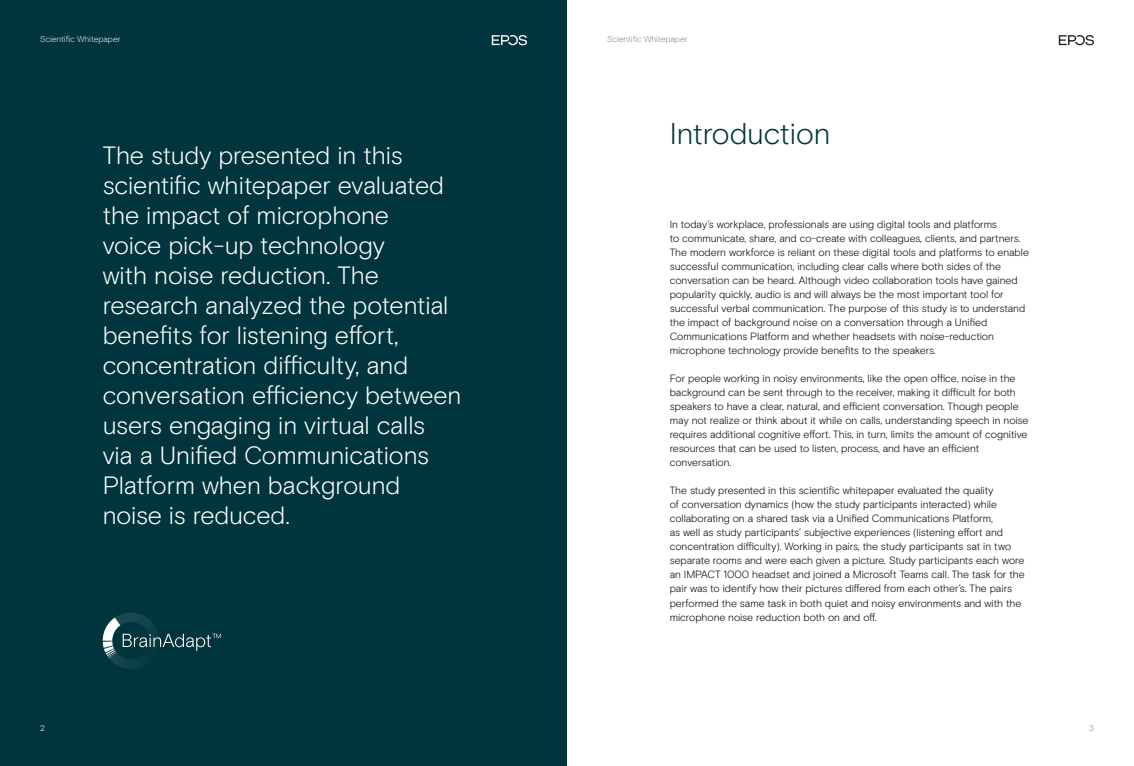
<style>
.page{position:relative;width:1134px;height:766px;background:#fff}
.page>*{position:absolute;margin:0;border:0;box-sizing:border-box;transform-origin:0 0}
.t1{font:300 30px "EPOS Basis";color:#00353d}
.t2{font:300 25px/30px "EPOS Basis";letter-spacing:-.005em;color:#fff}
.Sub_body_copy{font:300 10.5px/14px "EPOS Basis";letter-spacing:-.005em;color:#000}
.t3{font:300 8.5px "EPOS Basis";color:#898989}
.t4{font:300 8.5px "EPOS Basis";color:#eeeff1}
.t5{font:300 8.5px "EPOS Basis";color:#f7f7f8}
</style>
<div class="page">
<svg style="left:1059px;top:35px;width:35px;height:10px"></svg>
<div style="left:0;top:0;width:567px;height:765px;background:#00353d"></div>
<svg style="left:492px;top:35px;width:35px;height:10px"></svg>
<svg style="left:103px;top:612px;width:118px;height:56px"></svg>
<p class="t4" style="left:40px;top:34px;width:82px">Scientific Whitepaper</p>
<p class="t2" style="left:103px;top:140px;width:360px">The study presented in this scientific whitepaper evaluated the impact of microphone<br>voice pick-up technology<br>with noise reduction. The research analyzed the potential benefits for listening effort, concentration difficulty, and conversation efficiency between users engaging in virtual calls via a Unified Communications<br>Platform when background noise is reduced.</p>
<p class="t5" style="left:40px;top:722px;width:6px">2</p>
<p class="t3" style="left:607px;top:34px;width:82px">Scientific Whitepaper</p>
<p class="t1" style="left:670px;top:116px;width:162px">Introduction</p>
<p class="Sub_body_copy" style="left:670px;top:217px;width:361px">In today’s workplace, professionals are using digital tools and platforms<br>to communicate, share, and co-create with colleagues, clients, and partners.<br>The modern workforce is reliant on these digital tools and platforms to enable successful communication, including clear calls where both sides of the conversation can be heard. Although video collaboration tools have gained popularity quickly, audio is and will always be the most important tool for successful verbal communication. The purpose of this study is to understand the impact of background noise on a conversation through a Unified Communications Platform and whether headsets with noise-reduction microphone technology provide benefits to the speakers.</p>
<p class="Sub_body_copy" style="left:670px;top:371px;width:360px">For people working in noisy environments, like the open office, noise in the background can be sent through to the receiver, making it difficult for both speakers to have a clear, natural, and efficient conversation. Though people may not realize or think about it while on calls, understanding speech in noise requires additional cognitive effort. This, in turn, limits the amount of cognitive resources that can be used to listen, process, and have an efficient conversation.</p>
<p class="Sub_body_copy" style="left:670px;top:483px;width:356px">The study presented in this scientific whitepaper evaluated the quality<br>of conversation dynamics (how the study participants interacted) while collaborating on a shared task via a Unified Communications Platform,<br>as well as study participants’ subjective experiences (listening effort and concentration difficulty). Working in pairs, the study participants sat in two separate rooms and were each given a picture. Study participants each wore an IMPACT 1000 headset and joined a Microsoft Teams call. The task for the pair was to identify how their pictures differed from each other’s. The pairs performed the same task in both quiet and noisy environments and with the microphone noise reduction both on and off.</p>
<p class="t3" style="left:1089px;top:722px;width:6px">3</p>
</div>
